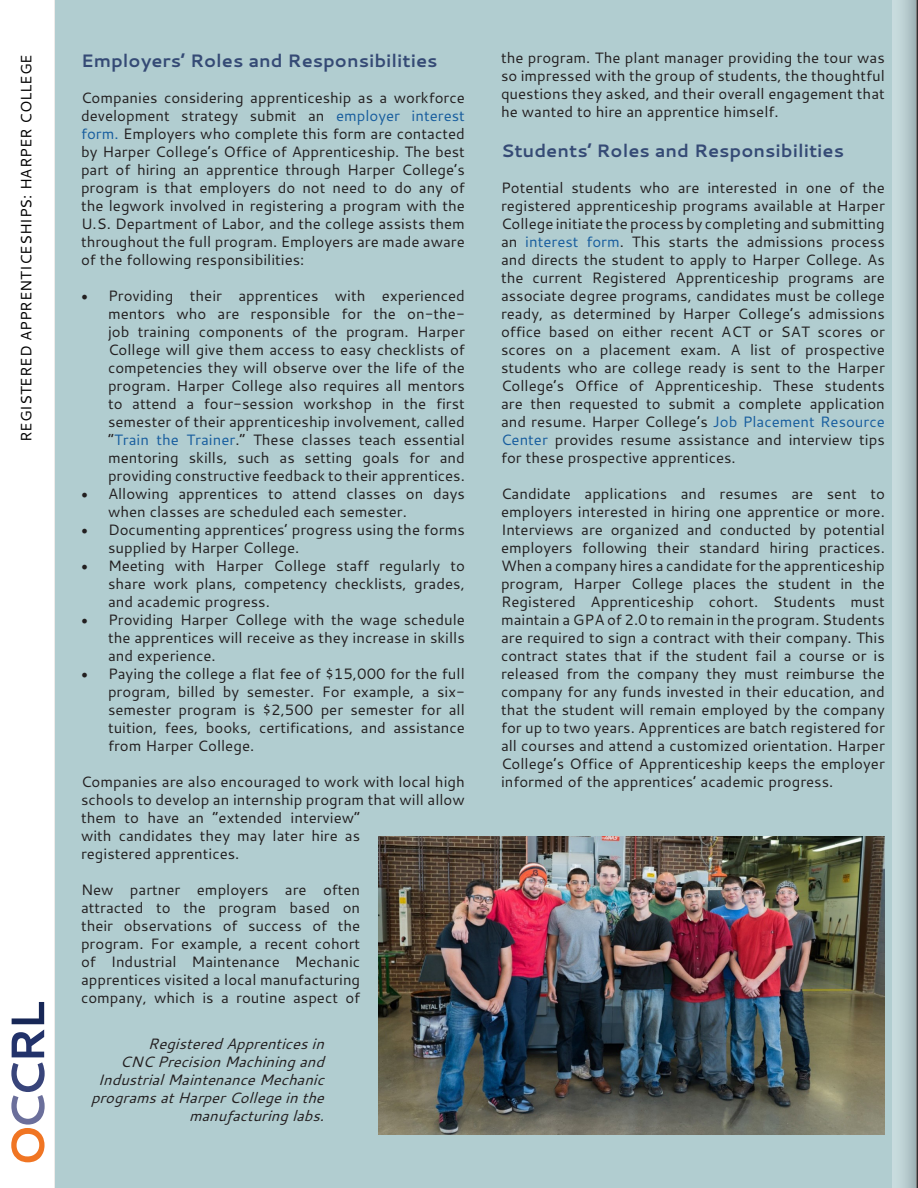
<style>
.page{position:relative;width:918px;height:1188px;background:#fff}
.page>*{position:absolute;margin:0;border:0;box-sizing:border-box;transform-origin:0 0}
.t1{font:700 18px "Cantarell";color:#354a75}
.t2{font:15px/18px "Cantarell";color:#231f20;text-align:justify}
.t3{font:italic 15px/18px "Cantarell";color:#231f20;text-align:right}
.t4{font:15px "Cantarell";color:#000}
.s1{color:#175d9e}
.s2{font-family:"Minion Pro";font-size:18px}
</style>
<div class="page">
<div style="left:56px;top:0;width:860px;height:1188px;background:#b1cdd0"></div>
<img style="left:378px;top:837px;width:506px;height:297px">
<svg style="left:892px;top:0;width:26px;height:1188px"></svg>
<svg style="left:11px;top:1002px;width:34px;height:160px"></svg>
<p class="t4" style="left:16px;top:442px;width:390px;rotate:-90deg">REGISTERED APPRENTICESHIPS: HARPER COLLEGE</p>
<p class="t1" style="left:81px;top:48px;width:358px">Employers’ Roles and Responsibilities</p>
<p class="t2" style="left:81px;top:89px;width:385px">Companies considering apprenticeship as a workforce development strategy submit an <span class="s1">employer interest form.</span> Employers who complete this form are contacted by Harper College’s Office of Apprenticeship. The best part of hiring an apprentice through Harper College’s program is that employers do not need to do any of the legwork involved in registering a program with the U.S. Department of Labor, and the college assists them throughout the full program. Employers are made aware of the following responsibilities:</p>
<p class="t2" style="left:108px;top:287px;width:358px;text-indent:-27px"><span class="s2">•</span> Providing their apprentices with experienced mentors who are responsible for the on-the&shy;job training components of the program. Harper College will give them access to easy checklists of competencies they will observe over the life of the program. Harper College also requires all mentors to attend a four-session workshop in the first semester of their apprenticeship involvement, called “<span class="s1">Train the Trainer</span>.” These classes teach essential mentoring skills, such as setting goals for and providing constructive feedback to their apprentices.</p>
<p class="t2" style="left:108px;top:485px;width:358px;text-indent:-27px"><span class="s2">•</span> Allowing apprentices to attend classes on days when classes are scheduled each semester.</p>
<p class="t2" style="left:108px;top:521px;width:358px;text-indent:-27px"><span class="s2">•</span> Documenting apprentices’ progress using the forms supplied by Harper College.</p>
<p class="t2" style="left:108px;top:557px;width:358px;text-indent:-27px"><span class="s2">•</span> Meeting with Harper College staff regularly to share work plans, competency checklists, grades, and academic progress.</p>
<p class="t2" style="left:108px;top:611px;width:358px;text-indent:-27px"><span class="s2">•</span> Providing Harper College with the wage schedule the apprentices will receive as they increase in skills and experience.</p>
<p class="t2" style="left:108px;top:665px;width:358px;text-indent:-27px"><span class="s2">•</span> Paying the college a flat fee of $15,000 for the full program, billed by semester. For example, a six&shy;semester program is $2,500 per semester for all tuition, fees, books, certifications, and assistance from Harper College.</p>
<p class="t2" style="left:81px;top:773px;width:385px;text-align:left">Companies are also encouraged to work with local high schools to develop an internship program that will allow them to have an “extended interview”<br>with candidates they may later hire as<br>registered apprentices.</p>
<p class="t2" style="left:81px;top:881px;width:281px">New partner employers are often attracted to the program based on their observations of success of the program. For example, a recent cohort of Industrial Maintenance Mechanic apprentices visited a local manufacturing company, which is a routine aspect of</p>
<p class="t3" style="left:91px;top:1034px;width:234px">Registered Apprentices in<br>CNC Precision Machining and<br>Industrial Maintenance Mechanic programs at Harper College in the manufacturing labs.</p>
<p class="t2" style="left:501px;top:49px;width:385px">the program. The plant manager providing the tour was so impressed with the group of students, the thoughtful questions they asked, and their overall engagement that he wanted to hire an apprentice himself.</p>
<p class="t1" style="left:501px;top:138px;width:345px">Students’ Roles and Responsibilities</p>
<p class="t2" style="left:501px;top:178px;width:385px">Potential students who are interested in one of the registered apprenticeship programs available at Harper College initiate the process by completing and submitting an <span class="s1">interest form</span>. This starts the admissions process and directs the student to apply to Harper College. As the current Registered Apprenticeship programs are associate degree programs, candidates must be college ready, as determined by Harper College’s admissions office based on either recent ACT or SAT scores or scores on a placement exam. A list of prospective students who are college ready is sent to the Harper College’s Office of Apprenticeship. These students are then requested to submit a complete application and resume. Harper College’s <span class="s1">Job Placement Resource Center</span> provides resume assistance and interview tips for these prospective apprentices.</p>
<p class="t2" style="left:501px;top:484px;width:385px">Candidate applications and resumes are sent to employers interested in hiring one apprentice or more.<br>Interviews are organized and conducted by potential employers following their standard hiring practices.<br>When a company hires a candidate for the apprenticeship program, Harper College places the student in the Registered Apprenticeship cohort. Students must maintain a GPA of 2.0 to remain in the program. Students are required to sign a contract with their company. This contract states that if the student fail a course or is released from the company they must reimburse the company for any funds invested in their education, and that the student will remain employed by the company for up to two years. Apprentices are batch registered for all courses and attend a customized orientation. Harper College’s Office of Apprenticeship keeps the employer informed of the apprentices’ academic progress.</p>
</div>
